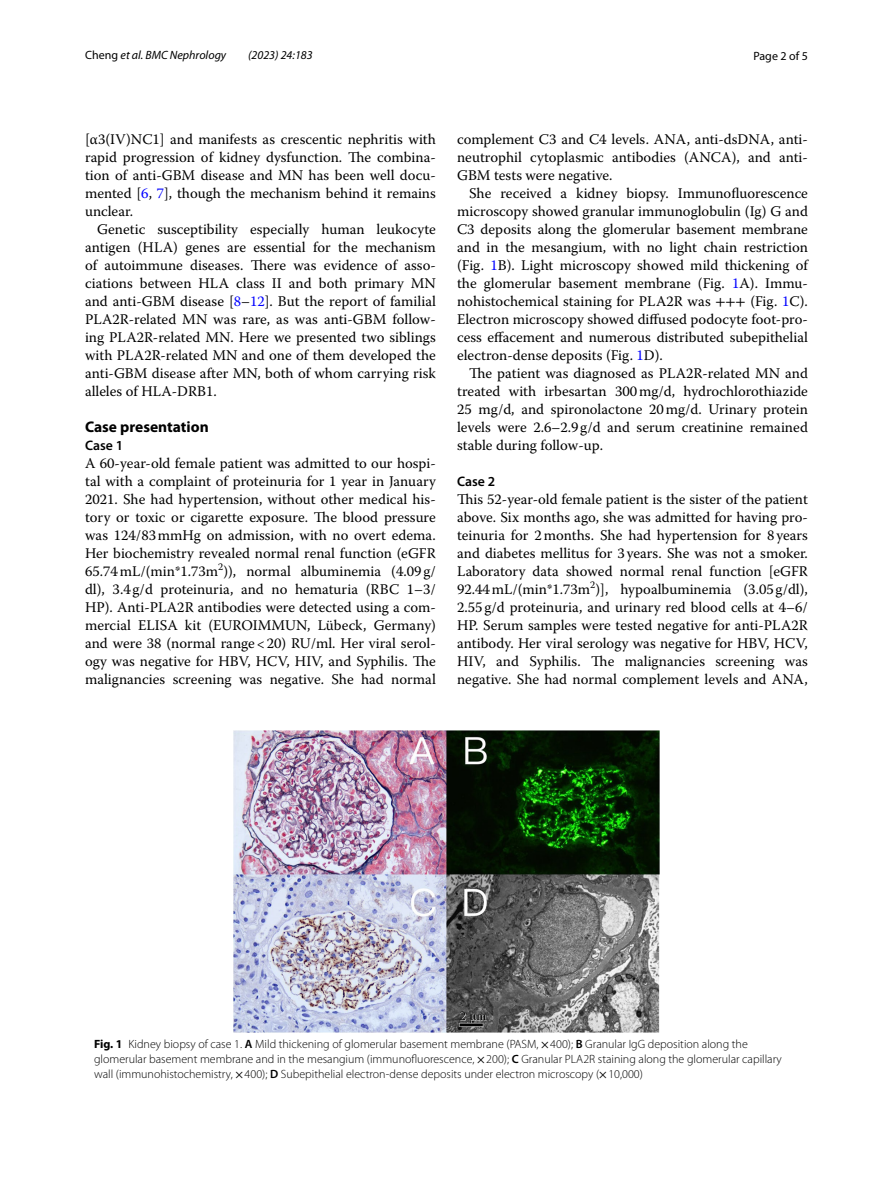
<style>
.page{position:relative;width:893px;height:1187px;background:#fff}
.page>*{position:absolute;margin:0;border:0;box-sizing:border-box;transform-origin:0 0}
.t1{font:700 15.45px "Myriad Pro";color:#000}
.t2{font:14.7px/18px "Warnock Pro";color:#000;text-align:justify}
.t3{font:600 13.8px "Myriad Pro";color:#000}
.t4{font:300 12px/15px "Myriad Pro";color:#000}
.t5{font:italic 12px "Myriad Pro";color:#000}
.t6{font:12px "Myriad Pro";color:#000}
.s1{font-style:normal}
.s2{color:#00f}
.s3{font-family:"STIX"}
.s4{font-weight:700}
.s5{font-weight:600}
.s6{font-family:"STIX";font-weight:400}
</style>
<div class="page">
<img style="left:234px;top:730px;width:425px;height:302px">
<p class="t5" style="left:85px;top:48px;width:143px"><span class="s1">Cheng</span> et al. BMC Nephrology</p>
<p class="t5" style="left:248px;top:48px;width:66px">(2023) 24:183</p>
<p class="t6" style="left:753px;top:48px;width:56px">Page 2 of 5</p>
<p class="t2" style="left:85px;top:130px;width:352px">[α3(IV)NC1] and manifests as crescentic nephritis with rapid progression of kidney dysfunction. The combina&shy;tion of anti-GBM disease and MN has been well docu&shy;mented [<span class="s2">6</span>, <span class="s2">7</span>], though the mechanism behind it remains unclear.</p>
<p class="t2" style="left:85px;top:220px;width:352px;text-indent:12px">Genetic susceptibility especially human leukocyte antigen (HLA) genes are essential for the mechanism of autoimmune diseases. There was evidence of asso&shy;ciations between HLA class II and both primary MN and anti-GBM disease [<span class="s2">8</span>–<span class="s2">12</span>]. But the report of familial PLA2R-related MN was rare, as was anti-GBM follow&shy;ing PLA2R-related MN. Here we presented two siblings with PLA2R-related MN and one of them developed the anti-GBM disease after MN, both of whom carrying risk alleles of HLA-DRB1.</p>
<p class="t1" style="left:85px;top:416px;width:125px">Case presentation</p>
<p class="t3" style="left:85px;top:436px;width:40px">Case 1</p>
<p class="t2" style="left:85px;top:454px;width:352px">A 60-year-old female patient was admitted to our hospi&shy;tal with a complaint of proteinuria for 1 year in January 2021. She had hypertension, without other medical his&shy;tory or toxic or cigarette exposure. The blood pressure was 124/83mmHg on admission, with no overt edema.<br>Her biochemistry revealed normal renal function (eGFR 65.74mL/(min*1.73m<sup>2</sup>)), normal albuminemia (4.09 g/ dl), 3.4g/d proteinuria, and no hematuria (RBC 1–3/ HP). Anti-PLA2R antibodies were detected using a com&shy;mercial ELISA kit (EUROIMMUN, Lübeck, Germany) and were 38 (normal range&lt;20) RU/ml. Her viral serol&shy;ogy was negative for HBV, HCV, HIV, and Syphilis. The malignancies screening was negative. She had normal</p>
<p class="t2" style="left:457px;top:130px;width:352px">complement C3 and C4 levels. ANA, anti-dsDNA, anti&shy;neutrophil cytoplasmic antibodies (ANCA), and anti-GBM tests were negative.</p>
<p class="t2" style="left:457px;top:184px;width:352px;text-indent:12px">She received a kidney biopsy. Immunofluorescence microscopy showed granular immunoglobulin (Ig) G and C3 deposits along the glomerular basement membrane and in the mesangium, with no light chain restriction (Fig. <span class="s2">1</span>B). Light microscopy showed mild thickening of the glomerular basement membrane (Fig. <span class="s2">1</span>A). Immu&shy;nohistochemical staining for PLA2R was <span class="s3">+++</span> (Fig. <span class="s2">1</span>C).<br>Electron microscopy showed diffused podocyte foot-pro&shy;cess effacement and numerous distributed subepithelial electron-dense deposits (Fig. <span class="s2">1</span>D).</p>
<p class="t2" style="left:457px;top:364px;width:352px;text-indent:12px">The patient was diagnosed as PLA2R-related MN and treated with irbesartan 300mg/d, hydrochlorothiazide 25 mg/d, and spironolactone 20mg/d. Urinary protein levels were 2.6–2.9g/d and serum creatinine remained stable during follow-up.</p>
<p class="t3" style="left:457px;top:472px;width:40px">Case 2</p>
<p class="t2" style="left:457px;top:490px;width:352px">This 52-year-old female patient is the sister of the patient above. Six months ago, she was admitted for having pro&shy;teinuria for 2months. She had hypertension for 8years and diabetes mellitus for 3years. She was not a smoker.<br>Laboratory data showed normal renal function [eGFR 92.44mL/(min*1.73m<sup>2</sup>)], hypoalbuminemia (3.05g/dl), 2.55g/d proteinuria, and urinary red blood cells at 4–6/ HP. Serum samples were tested negative for anti-PLA2R antibody. Her viral serology was negative for HBV, HCV, HIV, and Syphilis. The malignancies screening was negative. She had normal complement levels and ANA,</p>
<p class="t4" style="left:94px;top:1036px;width:689px"><span class="s4">Fig. 1</span> Kidney biopsy of case 1. <span class="s5">A</span> Mild thickening of glomerular basement membrane (PASM, <span class="s6">×</span>400); <span class="s5">B</span> Granular IgG deposition along the glomerular basement membrane and in the mesangium (immunofluorescence, <span class="s6">×</span>200); <span class="s5">C</span> Granular PLA2R staining along the glomerular capillary wall (immunohistochemistry, <span class="s6">×</span>400); <span class="s5">D</span> Subepithelial electron-dense deposits under electron microscopy (<span class="s6">×</span>10,000)</p>
</div>
